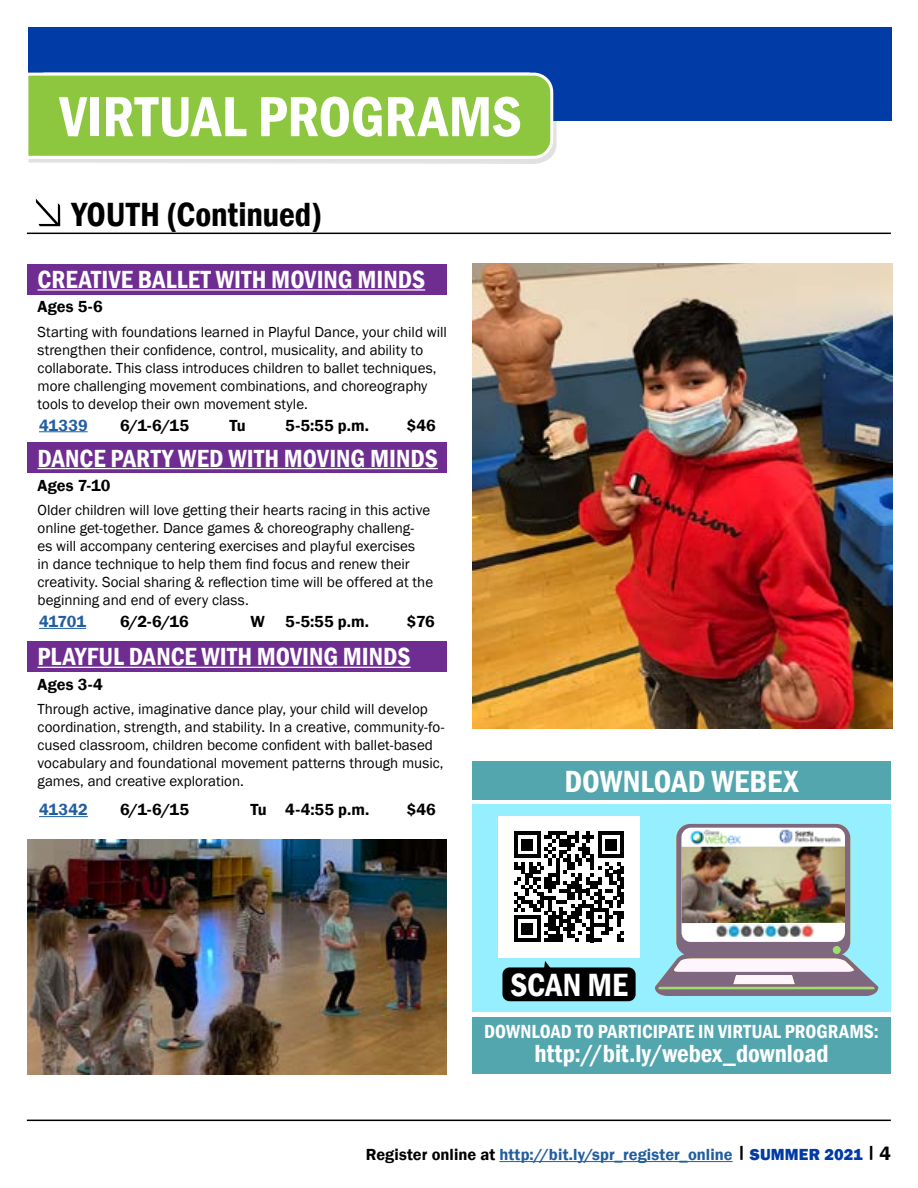
<style>
.page{position:relative;width:918px;height:1188px;background:#fff}
.page>*{position:absolute;margin:0;border:0;box-sizing:border-box;transform-origin:0 0}
.t1{font:600 condensed 58.5px "Franklin Gothic";letter-spacing:-.005em;color:#fff}
.t2{font:600 condensed 34.5px "Franklin Gothic";letter-spacing:-.005em;color:#000}
.t3{font:600 condensed 33px "Franklin Gothic";letter-spacing:.005em;color:#fff}
.t4{font:600 condensed 31.5px "Franklin Gothic";color:#fff}
.t5{font:600 condensed 25.5px "Franklin Gothic";color:#fff}
.t6{font:600 condensed 19.5px "Franklin Gothic";letter-spacing:.005em;color:#fff}
.t7{font:600 16.5px "Franklin Gothic";letter-spacing:.005em;color:#000}
.t8{font:600 16.5px "Franklin Gothic";letter-spacing:.005em;color:#215e9e}
.t9{font:15px/18px "Franklin Gothic";color:#000}
.s1{color:#000}
.s2{font-weight:800;color:#013ba5}
.s3{font-size:19.5px;color:#000}
</style>
<div class="page">
<hr style="left:27px;top:233px;width:864px;height:1px;background:#000">
<hr style="left:27px;top:1120px;width:864px;height:1px;background:#000">
<svg style="left:36px;top:199px;width:24px;height:27px"></svg>
<div style="left:27px;top:264px;width:420px;height:31px;background:#6f2c91"></div>
<hr style="left:38px;top:289px;width:387px;height:2px;background:#fff">
<hr style="left:39px;top:431px;width:49px;height:1px;background:#215e9e">
<div style="left:27px;top:641px;width:420px;height:31px;background:#6f2c91"></div>
<hr style="left:38px;top:667px;width:373px;height:1px;background:#fff">
<hr style="left:39px;top:816px;width:49px;height:1px;background:#215e9e">
<svg style="left:28px;top:121px;width:529px;height:43px"></svg>
<div style="left:28px;top:27px;width:864px;height:94px;background:#013ba5"></div>
<div style="left:28px;top:74px;width:524px;height:83px;background:#8dc63f;border-radius:18px"></div>
<div style="left:25px;top:73px;width:506px;height:86px;background:#8dc63f;border:3px solid #fff"></div>
<div style="left:27px;top:442px;width:420px;height:31px;background:#6f2c91"></div>
<hr style="left:38px;top:468px;width:400px;height:1px;background:#fff">
<hr style="left:39px;top:628px;width:47px;height:1px;background:#215e9e">
<div style="left:472px;top:804px;width:419px;height:208px;background:#96efff"></div>
<div style="left:472px;top:761px;width:419px;height:39px;background:#53a5ae"></div>
<div style="left:472px;top:1018px;width:419px;height:56px;background:#53a5ae"></div>
<img style="left:655px;top:824px;width:223px;height:172px">
<img style="left:711px;top:924px;width:103px;height:13px">
<img style="left:688px;top:829px;width:56px;height:15px">
<img style="left:779px;top:829px;width:61px;height:15px">
<div style="left:498px;top:816px;width:142px;height:141px;background:#fff"></div>
<svg style="left:514px;top:831px;width:110px;height:111px"></svg>
<div style="left:502px;top:967px;width:134px;height:34px;background:#000;border-radius:7px"></div>
<svg style="left:544px;top:961px;width:7px;height:7px"></svg>
<img style="left:472px;top:264px;width:420px;height:464px">
<img style="left:27px;top:840px;width:420px;height:234px">
<hr style="left:499px;top:1161px;width:234px;height:1px;background:#215e9e">
<h1 class="t1" style="left:60px;top:78px;width:464px">VIRTUAL PROGRAMS</h1>
<h2 class="t2" style="left:72px;top:191px;width:252px">YOUTH (Continued)</h2>
<h3 class="t5" style="left:38px;top:262px;width:389px">CREATIVE BALLET WITH MOVING MINDS</h3>
<p class="t9" style="left:38px;top:323px;width:411px">Starting with foundations learned in Playful Dance, your child will strengthen their confidence, control, musicality, and ability to collaborate. This class introduces children to ballet techniques, more challenging movement combinations, and choreography tools to develop their own movement style.</p>
<p class="t8" style="left:39px;top:415px;width:50px">41339</p>
<p class="t7" style="left:120px;top:415px;width:71px">6/1-6/15</p>
<p class="t7" style="left:229px;top:415px;width:18px">Tu</p>
<p class="t7" style="left:285px;top:415px;width:85px">5-5:55 p.m.</p>
<p class="t7" style="left:38px;top:297px;width:67px">Ages 5-6</p>
<p class="t7" style="left:407px;top:415px;width:31px">$46</p>
<h3 class="t5" style="left:38px;top:441px;width:402px">DANCE PARTY WED WITH MOVING MINDS</h3>
<p class="t9" style="left:38px;top:501px;width:397px">Older children will love getting their hearts racing in this active online get-together. Dance games &amp; choreography challeng-<br>es will accompany centering exercises and playful exercises<br>in dance technique to help them find focus and renew their creativity. Social sharing &amp; reflection time will be offered at the beginning and end of every class.</p>
<p class="t8" style="left:39px;top:611px;width:49px">41701</p>
<p class="t7" style="left:120px;top:611px;width:70px">6/2-6/16</p>
<p class="t7" style="left:250px;top:611px;width:120px">W 5-5:55 p.m.</p>
<p class="t7" style="left:38px;top:475px;width:74px">Ages 7-10</p>
<p class="t7" style="left:407px;top:611px;width:30px">$76</p>
<h3 class="t5" style="left:38px;top:640px;width:375px">PLAYFUL DANCE WITH MOVING MINDS</h3>
<p class="t9" style="left:38px;top:700px;width:409px">Through active, imaginative dance play, your child will develop coordination, strength, and stability. In a creative, community-fo&shy;cused classroom, children become confident with ballet-based vocabulary and foundational movement patterns through music, games, and creative exploration.</p>
<p class="t8" style="left:39px;top:800px;width:50px">41342</p>
<p class="t7" style="left:120px;top:800px;width:71px">6/1-6/15</p>
<p class="t7" style="left:250px;top:800px;width:121px">Tu 4-4:55 p.m.</p>
<p class="t7" style="left:38px;top:674px;width:67px">Ages 3-4</p>
<p class="t7" style="left:407px;top:800px;width:31px">$46</p>
<h3 class="t4" style="left:565px;top:760px;width:236px">DOWNLOAD WEBEX</h3>
<h3 class="t3" style="left:510px;top:963px;width:119px">SCAN ME</h3>
<h3 class="t6" style="left:484px;top:1018px;width:396px">DOWNLOAD TO PARTICIPATE IN VIRTUAL PROGRAMS:</h3>
<h3 class="t5" style="left:534px;top:1036px;width:296px">http://bit.ly/webex_download</h3>
<p class="t8" style="left:366px;top:1145px;width:527px"><span class="s1">Register online at</span> http://bit.ly/spr_register_online <sup>|</sup> <span class="s2">SUMMER 2021</span> <sup>|</sup> <span class="s3">4</span></p>
</div>
